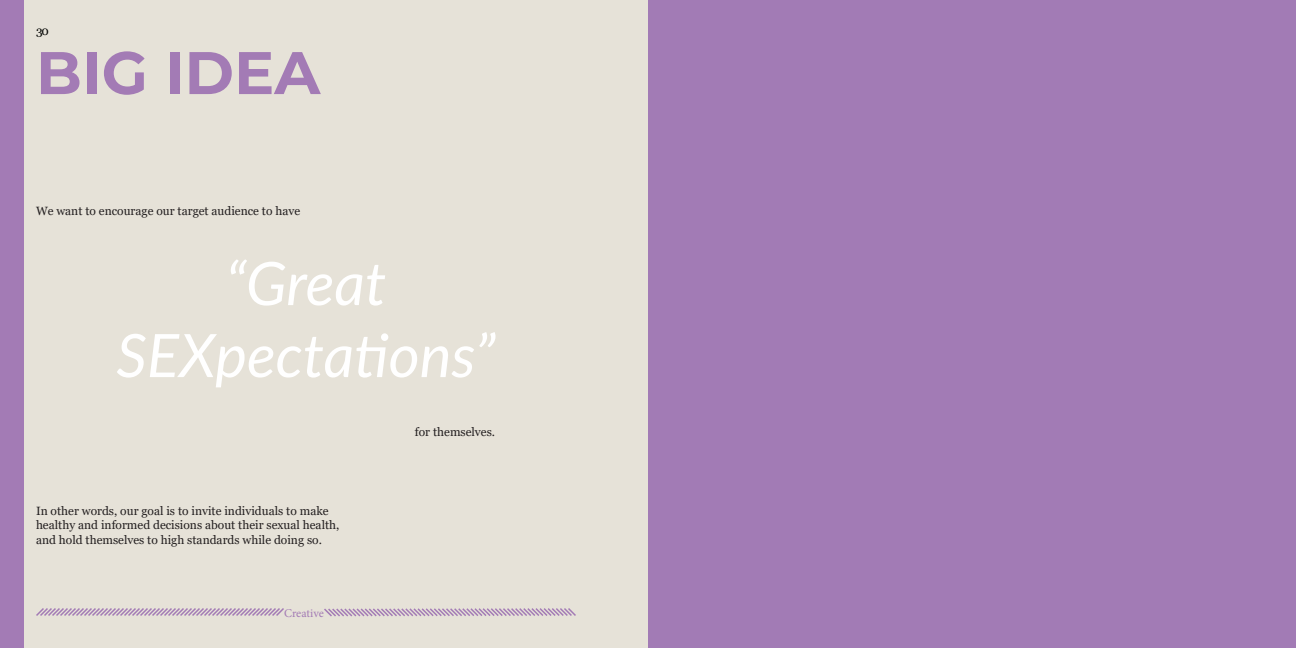
<style>
.page{position:relative;width:1296px;height:648px;background:#fff}
.page>*{position:absolute;margin:0;border:0;box-sizing:border-box;transform-origin:0 0}
.t1{font:italic 60px "Lato";color:#fff}
.t2{font:700 60px "Montserrat";color:#a37bb5}
.t3{font:12px/14.4px "Georgia";color:#231f20}
.t4{font:12px "Minion Pro";letter-spacing:-.005em;color:#a37bb5}
.t5{font:12px "Georgia";color:#040503}
</style>
<div class="page">
<div style="left:0;top:0;width:648px;height:648px;background:#e6e2d8"></div>
<div style="left:0;top:0;width:23px;height:648px;background:#a37bb5"></div>
<svg style="left:36px;top:608px;width:248px;height:8px"></svg>
<svg style="left:324px;top:608px;width:252px;height:9px"></svg>
<div style="left:648px;top:0;width:648px;height:648px;background:#a27bb5"></div>
<p class="t5" style="left:36px;top:24px;width:14px">30</p>
<p class="t2" style="left:36px;top:30px;width:286px">BIG IDEA</p>
<p class="t3" style="left:36px;top:204px;width:266px">We want to encourage our target audience to have</p>
<p class="t1" style="left:226px;top:240px;width:162px">“Great</p>
<p class="t1" style="left:116px;top:312px;width:381px">SEXpectations”</p>
<p class="t3" style="left:36px;top:504px;width:305px">In other words, our goal is to invite individuals to make healthy and informed decisions about their sexual health,</p>
<p class="t3" style="left:36px;top:533px;width:287px">and hold themselves to high standards while doing so.</p>
<p class="t4" style="left:284px;top:605px;width:41px">Creative</p>
<p class="t3" style="left:415px;top:425px;width:82px">for themselves.</p>
</div>
